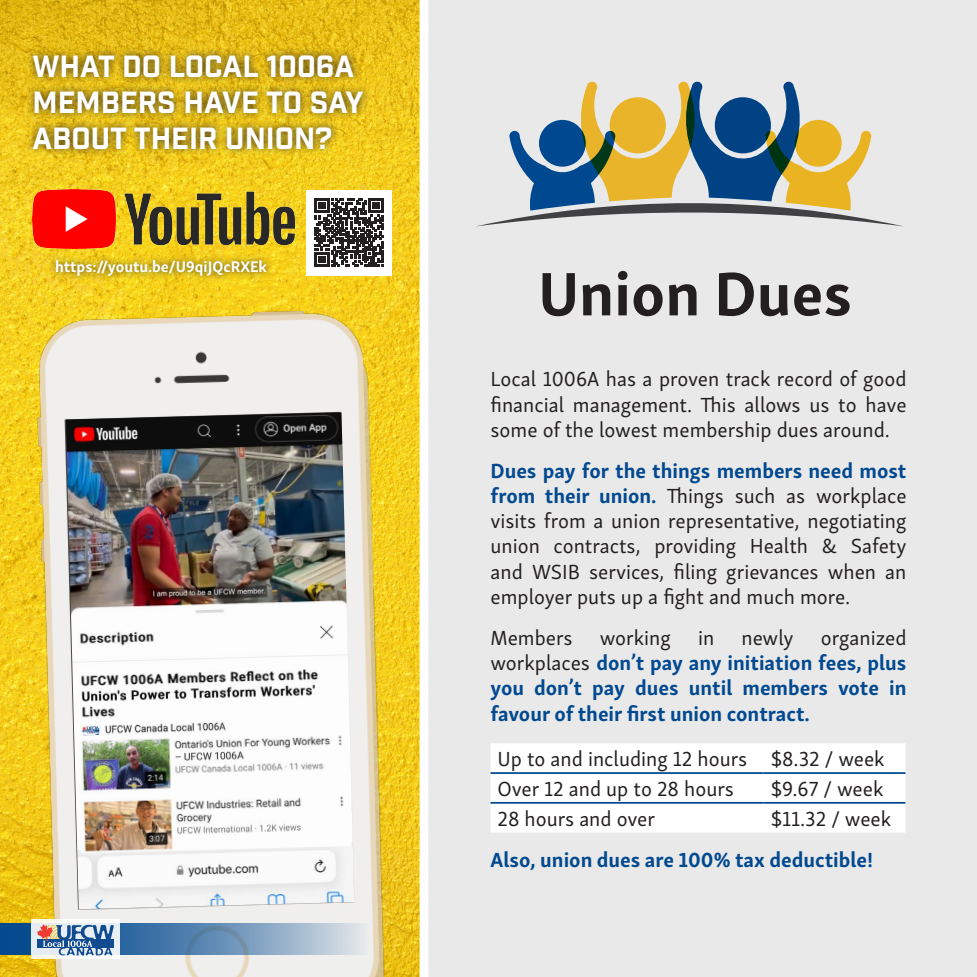
<style>
.page{position:relative;width:977px;height:977px;background:#fff}
.page>*{position:absolute;margin:0;border:0;box-sizing:border-box;transform-origin:0 0}
.t1{font:700 63px "Skolar Sans";color:#231f20}
.t2{font:29.75px/35.7px "Industry Inc Base";color:#fff}
.t3{font:21px/25.2px "Skolar Sans";color:#231f20;text-align:justify}
.t4{font:700 21px/25.2px "Skolar Sans";color:#014990;text-align:justify}
.t5{font:700 15.75px "Skolar Sans";color:#fff}
.s1{font-weight:700;color:#014990}
.s2{font-weight:400;color:#231f20}
</style>
<div class="page">
<div style="left:424px;top:0;width:552px;height:976px;background:#e9e9e9"></div>
<svg style="left:478px;top:82px;width:424px;height:144px"></svg>
<div style="left:609px;top:97px;width:57px;height:56px;background:#e9b429;border-radius:50%"></div>
<svg style="left:0;top:0;width:419px;height:976px;background:#eec71b"></svg>
<div style="left:490px;top:743px;width:415px;height:89px;background:#fff"></div>
<hr style="left:490px;top:772px;width:273px;height:2px;background:#014990">
<hr style="left:763px;top:772px;width:142px;height:2px;background:#014990">
<hr style="left:490px;top:802px;width:273px;height:1px;background:#014990">
<hr style="left:763px;top:802px;width:142px;height:1px;background:#014990">
<div style="left:25px;top:47px;width:347px;height:110px;background:#231f20;opacity:.85"></div>
<div style="left:48px;top:252px;width:226px;height:31px;background:#231f20;opacity:.85"></div>
<img style="left:33px;top:190px;width:262px;height:59px">
<div style="left:419px;top:0;width:9px;height:976px;background:#fff"></div>
<img style="left:31px;top:307px;width:355px;height:669px">
<img style="left:66px;top:412px;width:288px;height:497px">
<img style="left:78px;top:728px;width:273px;height:125px">
<div style="left:306px;top:190px;width:85px;height:85px;background:#fff"></div>
<svg style="left:314px;top:198px;width:69px;height:69px"></svg>
<svg style="left:0;top:923px;width:369px;height:31px;background:#7196ba"></svg>
<svg style="left:31px;top:919px;width:88px;height:39px"></svg>
<svg style="left:37px;top:924px;width:77px;height:31px;background:#7f94b4"></svg>
<p class="t2" style="left:33px;top:50px;width:332px">WHAT DO LOCAL 1006A<br>MEMBERS HAVE TO SAY<br>ABOUT THEIR UNION?</p>
<p class="t5" style="left:55px;top:253px;width:213px">https://youtu.be/U9qiJQcRXEk</p>
<p class="t1" style="left:538px;top:242px;width:315px">Union Dues</p>
<p class="t3" style="left:490px;top:365px;width:417px">Local 1006A has a proven track record of good financial management. This allows us to have some of the lowest membership dues around.</p>
<p class="t3" style="left:490px;top:456px;width:417px"><span class="s1">Dues pay for the things members need most from their union.</span> Things such as workplace visits from a union representative, negotiating union contracts, providing Health &amp; Safety and WSIB services, filing grievances when an employer puts up a fight and much more.</p>
<p class="t3" style="left:490px;top:623px;width:84px">Members</p>
<p class="t3" style="left:600px;top:623px;width:72px">working</p>
<p class="t3" style="left:698px;top:623px;width:18px">in</p>
<p class="t3" style="left:741px;top:623px;width:54px">newly</p>
<p class="t4" style="left:490px;top:623px;width:417px;text-indent:330px"><span class="s2">organized workplaces</span> don’t pay any initiation fees, plus you don’t pay dues until members vote in favour of their first union contract.</p>
<p class="t3" style="left:497px;top:744px;width:251px">Up to and including 12 hours</p>
<p class="t3" style="left:770px;top:744px;width:115px">$8.32 / week</p>
<p class="t3" style="left:497px;top:774px;width:238px">Over 12 and up to 28 hours</p>
<p class="t3" style="left:770px;top:774px;width:114px">$9.67 / week</p>
<p class="t3" style="left:497px;top:804px;width:159px">28 hours and over</p>
<p class="t3" style="left:770px;top:804px;width:122px">$11.32 / week</p>
<p class="t4" style="left:490px;top:844px;width:384px">Also, union dues are 100% tax deductible!</p>
</div>
